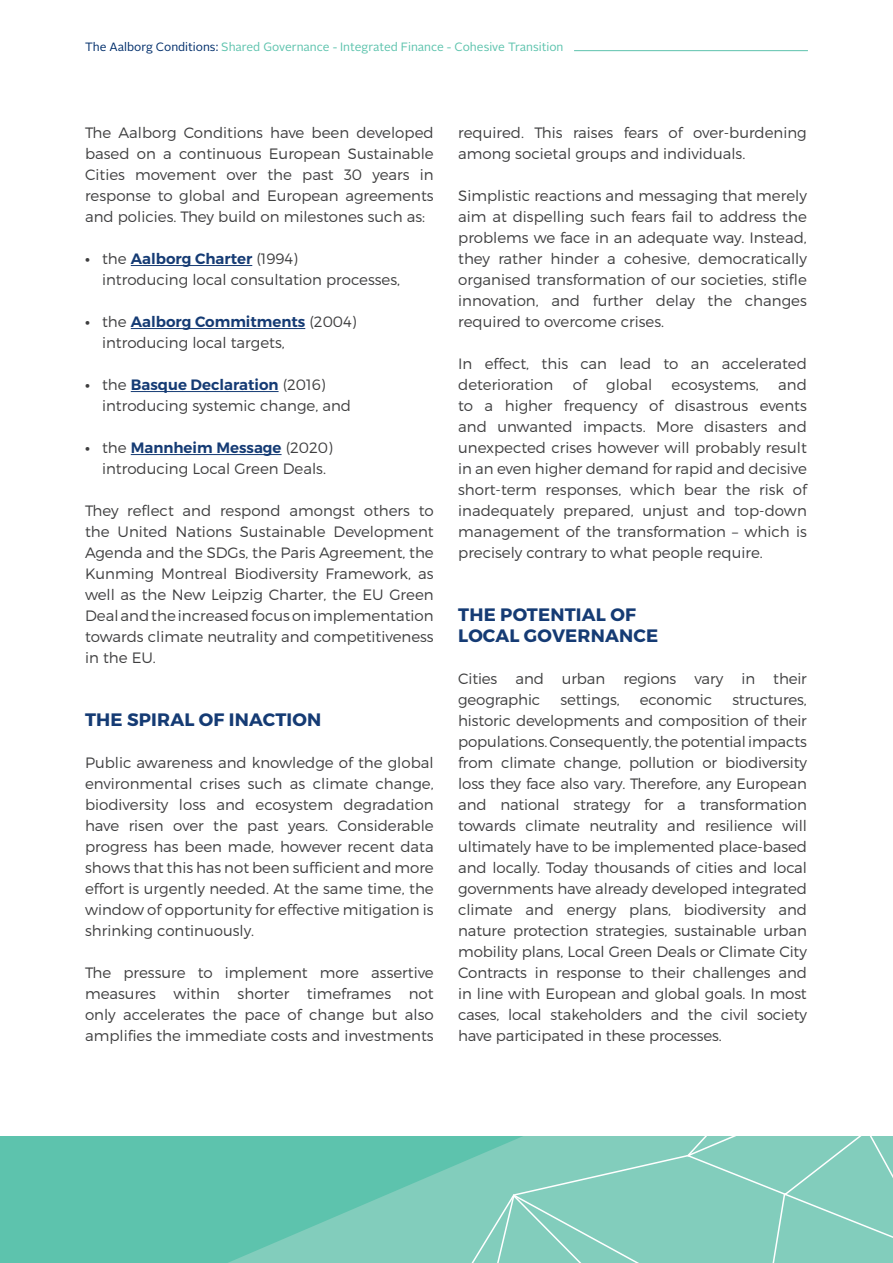
<style>
.page{position:relative;width:893px;height:1263px;background:#fff}
.page>*{position:absolute;margin:0;border:0;box-sizing:border-box;transform-origin:0 0}
.Fließtext{font:700 18px/21px "Montserrat";letter-spacing:.01em;color:#153b74}
.Fließtext-2{font:300 15px/21px "Montserrat";color:#3e3e3f;text-align:justify}
.t1{font:12px "Alright Sans";color:#5dc3ad}
.s1{color:#002e6b}
.s2{font-weight:700}
.s3{font-weight:600;color:#153b74}
</style>
<div class="page">
<div style="left:0;top:595px;width:893px;height:668px;background:#5dc3ad"></div>
<svg style="left:227px;top:1135px;width:180px;height:128px"></svg>
<svg style="left:407px;top:1135px;width:105px;height:128px"></svg>
<div style="left:512px;top:1135px;width:381px;height:128px;background:#82cdbc"></div>
<div style="left:0;top:0;width:893px;height:1135px;background:#fff"></div>
<hr style="left:131px;top:265px;width:121px;height:1px;background:#153b74">
<hr style="left:131px;top:328px;width:174px;height:1px;background:#153b74">
<hr style="left:131px;top:391px;width:148px;height:1px;background:#153b74">
<hr style="left:131px;top:454px;width:151px;height:1px;background:#153b74">
<hr style="left:574px;top:50px;width:234px;height:1px;background:#5dc3ad">
<p class="t1" style="left:85px;top:39px;width:480px"><span class="s1">The Aalborg Conditions:</span> Shared Governance - Integrated Finance - Cohesive Transition</p>
<p class="Fließtext-2" style="left:85px;top:122px;width:350px">The Aalborg Conditions have been developed based on a continuous European Sustainable Cities movement over the past 30 years in response to global and European agreements and policies. They build on milestones such as:</p>
<p class="Fließtext-2" style="left:102px;top:248px;width:300px;text-indent:-17px"><span class="s2">•</span> the <span class="s3">Aalborg Charter</span> (1994)<br>introducing local consultation processes,</p>
<p class="Fließtext-2" style="left:102px;top:311px;width:256px;text-indent:-17px"><span class="s2">•</span> the <span class="s3">Aalborg Commitments</span> (2004) introducing local targets,</p>
<p class="Fließtext-2" style="left:102px;top:374px;width:251px;text-indent:-17px"><span class="s2">•</span> the <span class="s3">Basque Declaration</span> (2016) introducing systemic change, and</p>
<p class="Fließtext-2" style="left:102px;top:437px;width:232px;text-indent:-17px"><span class="s2">•</span> the <span class="s3">Mannheim Message</span> (2020) introducing Local Green Deals.</p>
<p class="Fließtext-2" style="left:85px;top:500px;width:350px">They reflect and respond amongst others to the United Nations Sustainable Development Agenda and the SDGs, the Paris Agreement, the Kunming Montreal Biodiversity Framework, as well as the New Leipzig Charter, the EU Green Deal and the increased focus on implementation towards climate neutrality and competitiveness in the EU.</p>
<p class="Fließtext" style="left:85px;top:709px;width:238px">THE SPIRAL OF INACTION</p>
<p class="Fließtext-2" style="left:85px;top:752px;width:350px">Public awareness and knowledge of the global environmental crises such as climate change, biodiversity loss and ecosystem degradation have risen over the past years. Considerable progress has been made, however recent data shows that this has not been sufficient and more effort is urgently needed. At the same time, the window of opportunity for effective mitigation is shrinking continuously.</p>
<p class="Fließtext-2" style="left:85px;top:962px;width:350px">The pressure to implement more assertive measures within shorter timeframes not only accelerates the pace of change but also amplifies the immediate costs and investments</p>
<p class="Fließtext-2" style="left:458px;top:122px;width:350px">required. This raises fears of over-burdening among societal groups and individuals.</p>
<p class="Fließtext-2" style="left:458px;top:185px;width:350px">Simplistic reactions and messaging that merely aim at dispelling such fears fail to address the problems we face in an adequate way. Instead, they rather hinder a cohesive, democratically organised transformation of our societies, stifle innovation, and further delay the changes required to overcome crises.</p>
<p class="Fließtext-2" style="left:458px;top:353px;width:350px">In effect, this can lead to an accelerated deterioration</p>
<p class="Fließtext-2" style="left:573px;top:374px;width:16px">of</p>
<p class="Fließtext-2" style="left:606px;top:374px;width:47px">global</p>
<p class="Fließtext-2" style="left:672px;top:374px;width:89px">ecosystems,</p>
<p class="Fließtext-2" style="left:458px;top:374px;width:350px;text-indent:320px">and to a higher frequency of disastrous events and unwanted impacts. More disasters and unexpected crises however will probably result in an even higher demand for rapid and decisive short-term responses, which bear the risk of inadequately prepared, unjust and top-down management of the transformation – which is precisely contrary to what people require.</p>
<p class="Fließtext" style="left:458px;top:604px;width:202px">THE POTENTIAL OF<br>LOCAL GOVERNANCE</p>
<p class="Fließtext-2" style="left:458px;top:668px;width:350px">Cities and urban regions vary in their geographic</p>
<p class="Fließtext-2" style="left:560px;top:689px;width:61px">settings,</p>
<p class="Fließtext-2" style="left:640px;top:689px;width:74px">economic</p>
<p class="Fließtext-2" style="left:458px;top:689px;width:350px;text-indent:274px">structures, historic developments and composition of their populations. Consequently, the potential impacts from climate change, pollution or biodiversity loss they face also vary. Therefore, any European and national strategy for a transformation towards climate neutrality and resilience will ultimately have to be implemented place-based and locally. Today thousands of cities and local governments have already developed integrated climate and energy plans, biodiversity and nature protection strategies, sustainable urban mobility plans, Local Green Deals or Climate City Contracts in response to their challenges and in line with European and global goals. In most cases, local stakeholders and the civil society have participated in these processes.</p>
</div>
